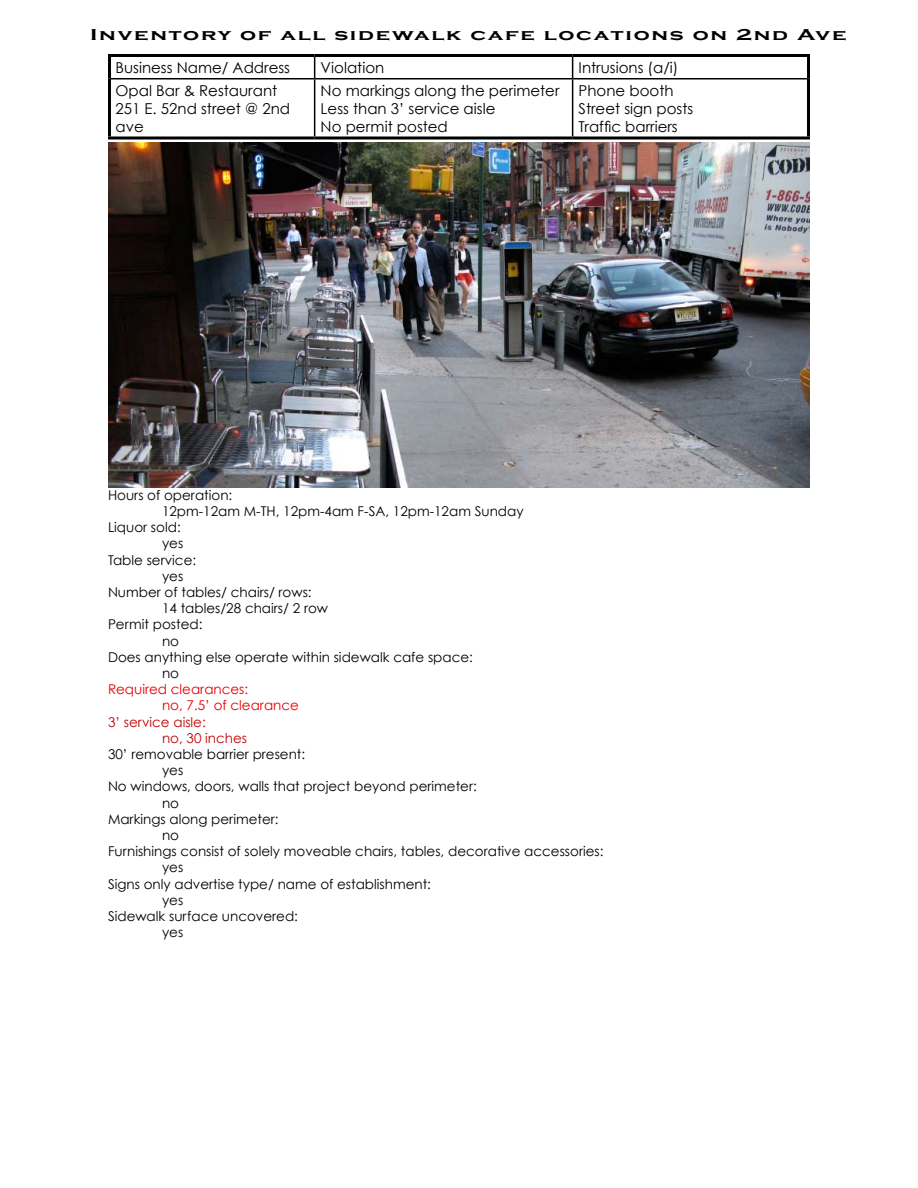
<style>
.page{position:relative;width:918px;height:1188px;background:#fff}
.page>*{position:absolute;margin:0;border:0;box-sizing:border-box;transform-origin:0 0}
.t1{font:700 16.2px "Copperplate Gothic";letter-spacing:.075em;color:#000;scale:1.39 1}
.t2{font:15px/18px "Century Gothic";color:#000}
.t3{font:13.5px "Century Gothic";color:#000}
.t4{font:13.5px/16.2px "Century Gothic";color:#e40000}
.t5{font:13.5px/16.2px "Century Gothic";color:#c40000}
</style>
<div class="page">
<hr style="left:108px;top:54px;width:207px;height:3px;background:#000">
<hr style="left:108px;top:57px;width:3px;height:22px;background:#000">
<hr style="left:315px;top:54px;width:258px;height:3px;background:#000">
<hr style="left:573px;top:54px;width:237px;height:3px;background:#000">
<hr style="left:807px;top:57px;width:3px;height:22px;background:#000">
<hr style="left:108px;top:79px;width:3px;height:57px;background:#000">
<hr style="left:807px;top:79px;width:3px;height:57px;background:#000">
<svg style="left:108px;top:136px;width:207px;height:4px"></svg>
<svg style="left:315px;top:136px;width:258px;height:4px"></svg>
<svg style="left:573px;top:136px;width:237px;height:4px"></svg>
<svg style="left:314px;top:57px;width:1px;height:21px"></svg>
<svg style="left:572px;top:57px;width:1px;height:21px"></svg>
<hr style="left:111px;top:78px;width:204px;height:2px;background:#000">
<hr style="left:315px;top:78px;width:258px;height:2px;background:#000">
<hr style="left:314px;top:80px;width:1px;height:56px;background:#000">
<hr style="left:573px;top:78px;width:234px;height:2px;background:#000">
<hr style="left:572px;top:80px;width:1px;height:56px;background:#000">
<img style="left:108px;top:142px;width:702px;height:345px">
<p class="t1" style="left:90px;top:26px;width:546px">Inventory of all sidewalk cafe locations on 2nd Ave</p>
<p class="t2" style="left:116px;top:58px;width:176px">Business Name/ Address</p>
<p class="t2" style="left:321px;top:58px;width:65px">Violation</p>
<p class="t2" style="left:579px;top:58px;width:101px">Intrusions (a/i)</p>
<p class="t2" style="left:116px;top:81px;width:176px">Opal Bar &amp; Restaurant<br>251 E. 52nd street @ 2nd ave</p>
<p class="t2" style="left:321px;top:81px;width:240px">No markings along the perimeter<br>Less than 3’ service aisle<br>No permit posted</p>
<p class="t2" style="left:579px;top:81px;width:116px">Phone booth<br>Street sign posts<br>Traffic barriers</p>
<p class="t3" style="left:108px;top:487px;width:126px">Hours of operation:</p>
<p class="t3" style="left:162px;top:503px;width:363px">12pm-12am M-TH, 12pm-4am F-SA, 12pm-12am Sunday</p>
<p class="t3" style="left:108px;top:519px;width:74px">Liquor sold:</p>
<p class="t3" style="left:162px;top:535px;width:23px">yes</p>
<p class="t3" style="left:108px;top:551px;width:90px">Table service:</p>
<p class="t3" style="left:162px;top:568px;width:23px">yes</p>
<p class="t3" style="left:108px;top:584px;width:205px">Number of tables/ chairs/ rows:</p>
<p class="t3" style="left:162px;top:600px;width:168px">14 tables/28 chairs/ 2 row</p>
<p class="t3" style="left:108px;top:616px;width:96px">Permit posted:</p>
<p class="t3" style="left:162px;top:632px;width:19px">no</p>
<p class="t3" style="left:108px;top:649px;width:366px">Does anything else operate within sidewalk cafe space:</p>
<p class="t3" style="left:162px;top:665px;width:19px">no</p>
<p class="t4" style="left:162px;top:681px;width:139px;text-indent:-54px">Required clearances:<br>no, 7.5’ of clearance</p>
<p class="t5" style="left:162px;top:713px;width:87px;text-indent:-54px">3’ service aisle:<br>no, 30 inches</p>
<p class="t3" style="left:108px;top:746px;width:199px">30’ removable barrier present:</p>
<p class="t3" style="left:162px;top:762px;width:23px">yes</p>
<p class="t3" style="left:108px;top:778px;width:370px">No windows, doors, walls that project beyond perimeter:</p>
<p class="t3" style="left:162px;top:794px;width:19px">no</p>
<p class="t3" style="left:108px;top:811px;width:172px">Markings along perimeter:</p>
<p class="t3" style="left:162px;top:827px;width:19px">no</p>
<p class="t3" style="left:108px;top:843px;width:497px">Furnishings consist of solely moveable chairs, tables, decorative accessories:</p>
<p class="t3" style="left:162px;top:859px;width:23px">yes</p>
<p class="t3" style="left:108px;top:875px;width:325px">Signs only advertise type/ name of establishment:</p>
<p class="t3" style="left:162px;top:892px;width:23px">yes</p>
<p class="t3" style="left:108px;top:908px;width:191px">Sidewalk surface uncovered:</p>
<p class="t3" style="left:162px;top:924px;width:23px">yes</p>
</div>
